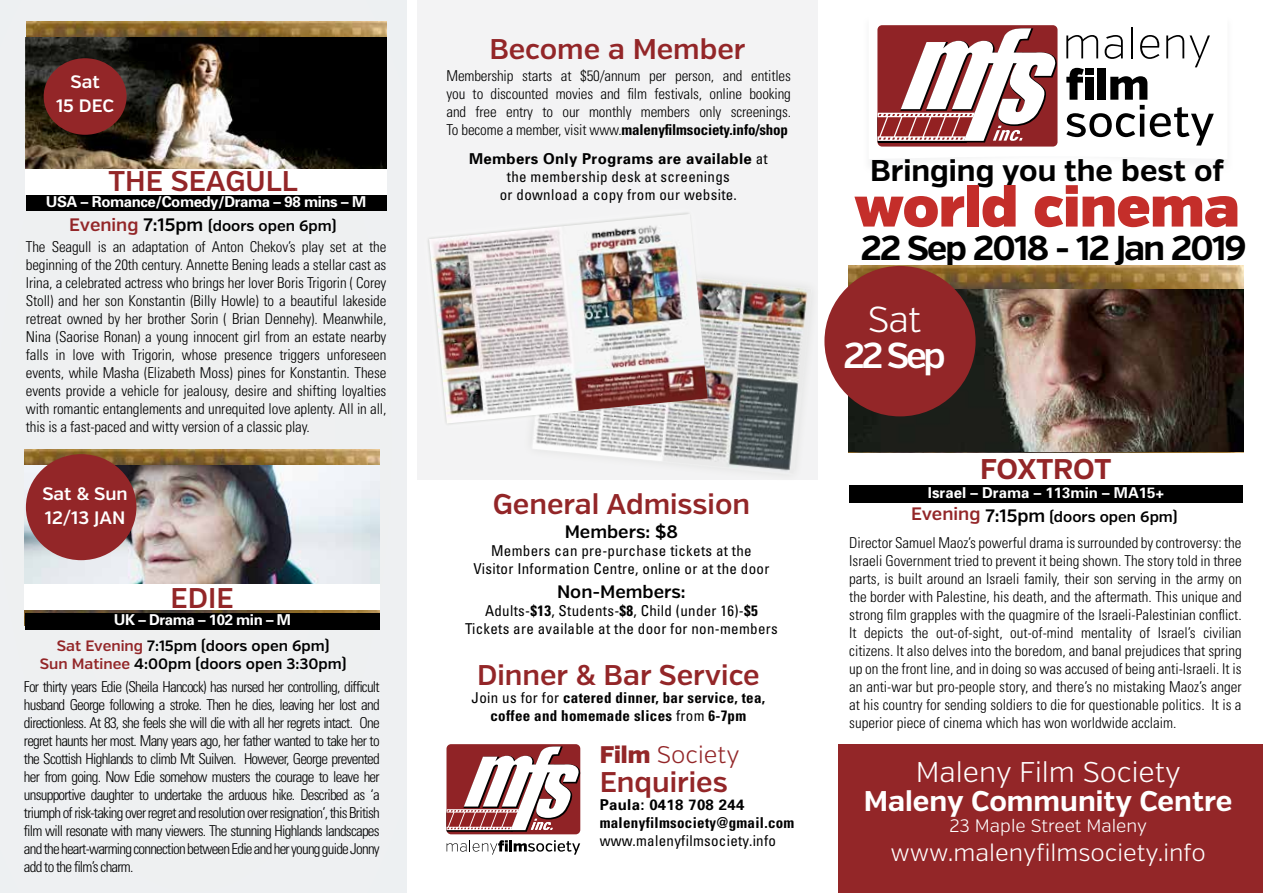
<style>
.page{position:relative;width:1263px;height:893px;background:#fff}
.page>*{position:absolute;margin:0;border:0;box-sizing:border-box;transform-origin:0 0}
.t1{font:57px "Verb Ultra";color:#c42e2a}
.t2{font:600 36px "Verb";color:#fff}
.t3{font:300 36px "Verb";color:#fff}
.t4{font:700 34.5px "Verb";letter-spacing:-.05em;color:#000}
.t5{font:700 30px "Verb";color:#000}
.t6{font:600 28.5px "Verb";color:#932628}
.t7{font:700 28.5px "Verb";color:#fff}
.t8{font:300 28.5px "Verb";color:#fff}
.t9{font:700 28.5px "Verb";letter-spacing:-.01em;color:#932628}
.t10{font:300 24px "Verb";color:#fff}
.t11{font:300 24px "Verb";color:#932628}
.t12{font:600 18px/24px "Verb";color:#fff}
.t13{font:600 18px "Verb";color:#000}
.t14{font:300 18px "Verb";color:#fff}
.t15{font:300 condensed 15px/18px "Univers";letter-spacing:-.01em;color:#000;text-align:justify}
.t16{font:condensed 15px/18px "Univers";letter-spacing:.02em;color:#000;text-align:center}
.t17{font:600 15px/18px "Verb";color:#000;text-align:center}
.t18{font:700 condensed 15px/18px "Univers";letter-spacing:.02em;color:#000;text-align:center}
.t19{font:700 15px "Univers";letter-spacing:-.03em;color:#fff}
.t20{font:700 15px "Univers";color:#fff}
.t21{font:700 15px "Univers";letter-spacing:.02em;color:#000}
.s1{font-size:18px;color:#932628}
.s2{font-size:18px}
.s3{color:#932628}
.s4{font-weight:700}
.s5{font-weight:700;font-stretch:normal}
.s6{font-weight:400}
.s7{font-weight:900}
</style>
<div class="page">
<div style="left:417px;top:0;width:400px;height:480px;background:#f3f3f4"></div>
<div style="left:0;top:0;width:407px;height:893px;background:#eef0f1"></div>
<img style="left:24px;top:450px;width:355px;height:176px">
<img style="left:25px;top:466px;width:354px;height:119px">
<div style="left:24px;top:585px;width:355px;height:25px;background:#fff"></div>
<div style="left:838px;top:744px;width:425px;height:149px;background:#932628"></div>
<div style="left:877px;top:25px;width:180px;height:122px;background:#902326;border-radius:5px"></div>
<hr style="left:1131px;top:27px;width:2px;height:31px;background:#000">
<svg style="left:1066px;top:35px;width:148px;height:111px"></svg>
<svg style="left:877px;top:28px;width:180px;height:115px"></svg>
<div style="left:446px;top:744px;width:134px;height:90px;background:#902326;border-radius:5px"></div>
<svg style="left:447px;top:840px;width:133px;height:15px"></svg>
<svg style="left:446px;top:746px;width:134px;height:86px"></svg>
<img style="left:848px;top:266px;width:395px;height:187px">
<img style="left:848px;top:289px;width:395px;height:163px">
<img style="left:536px;top:279px;width:273px;height:193px">
<svg style="left:532px;top:278px;width:187px;height:157px"></svg>
<svg style="left:428px;top:213px;width:283px;height:214px"></svg>
<img style="left:429px;top:214px;width:279px;height:210px">
<div style="left:849px;top:486px;width:394px;height:17px;background:#000"></div>
<hr style="left:420px;top:58px;width:2px;height:774px;background:#545555">
<img style="left:26px;top:21px;width:360px;height:16px">
<img style="left:26px;top:37px;width:360px;height:132px">
<div style="left:25px;top:169px;width:361px;height:26px;background:#fff"></div>
<div style="left:26px;top:195px;width:360px;height:16px;background:#000"></div>
<div style="left:25px;top:613px;width:355px;height:16px;background:#000"></div>
<div style="left:44px;top:58px;width:83px;height:77px;background:#932628;border-radius:50%"></div>
<div style="left:26px;top:454px;width:110px;height:106px;background:#932628;border-radius:50%"></div>
<div style="left:824px;top:266px;width:151px;height:150px;background:#932628;border-radius:50%"></div>
<p class="t12" style="left:71px;top:70px;width:63px">Sat Sat</p>
<p class="t12" style="left:56px;top:94px;width:60px">15 DEC</p>
<h3 class="t6" style="left:109px;top:163px;width:191px">THE SEAGULL</h3>
<p class="t19" style="left:46px;top:193px;width:322px">USA – Romance/Comedy/Drama – 98 mins – M</p>
<p class="t17" style="left:69px;top:217px;width:269px"><span class="s1">Evening</span> <span class="s2">7:15pm</span> (doors open 6pm)</p>
<p class="t15" style="left:26px;top:237px;width:362px">The Seagull is an adaptation of Anton Chekov’s play set at the beginning of the 20th century. Annette Bening leads a stellar cast as Irina, a celebrated actress who brings her lover Boris Trigorin ( Corey Stoll) and her son Konstantin (Billy Howle) to a beautiful lakeside retreat owned by her brother Sorin ( Brian Dennehy). Meanwhile, Nina (Saorise Ronan) a young innocent girl from an estate nearby falls in love with Trigorin, whose presence triggers unforeseen events, while Masha (Elizabeth Moss) pines for Konstantin. These events provide a vehicle for jealousy, desire and shifting loyalties with romantic entanglements and unrequited love aplenty. All in all, this is a fast-paced and witty version of a classic play.</p>
<p class="t12" style="left:42px;top:482px;width:87px">Sat &amp; Sun<br>12/13 JAN</p>
<h3 class="t6" style="left:170px;top:581px;width:65px">EDIE</h3>
<p class="t19" style="left:114px;top:610px;width:179px">UK – Drama – 102 min – M</p>
<p class="t17" style="left:40px;top:637px;width:308px"><span class="s3">Sat Evening</span> 7:15pm (doors open 6pm)<br><span class="s3">Sun Matinee</span> 4:00pm (doors open 3:30pm)</p>
<p class="t15" style="left:24px;top:678px;width:357px">For thirty years Edie (Sheila Hancock) has nursed her controlling, difficult husband George following a stroke. Then he dies, leaving her lost and directionless. At 83, she feels she will die with all her regrets intact. One regret haunts her most. Many years ago, her father wanted to take her to the Scottish Highlands to climb Mt Suilven. However, George prevented her from going. Now Edie somehow musters the courage to leave her unsupportive daughter to undertake the arduous hike. Described as ‘a triumph of risk-taking over regret and resolution over resignation’, this British film will resonate with many viewers. The stunning Highlands landscapes and the heart-warming connection between Edie and her young guide Jonny add to the film’s charm.</p>
<h3 class="t6" style="left:489px;top:32px;width:258px">Become a Member</h3>
<p class="t15" style="left:446px;top:67px;width:346px">Membership starts at $50/annum per person, and entitles you to discounted movies and film festivals, online booking and free entry to our monthly members only screenings.<br>To become a member, visit www.<span class="s4">malenyfilmsociety.info/shop</span></p>
<p class="t16" style="left:469px;top:150px;width:300px"><span class="s5">Members Only Programs are available</span> at the membership desk at screenings<br>or download a copy from our website.</p>
<h3 class="t6" style="left:493px;top:486px;width:259px">General Admission</h3>
<p class="t13" style="left:565px;top:520px;width:115px">Members: $8</p>
<p class="t16" style="left:474px;top:541px;width:297px">Members can pre-purchase tickets at the<br>Visitor Information Centre, online or at the door</p>
<p class="t13" style="left:557px;top:580px;width:130px">Non-Members:</p>
<p class="t16" style="left:465px;top:601px;width:314px">Adults-<span class="s4">$13</span>, Students-<span class="s4">$8</span>, Child (under 16)-<span class="s4">$5<br></span>Tickets are available at the door for non-members</p>
<h3 class="t6" style="left:477px;top:657px;width:284px">Dinner &amp; Bar Service</h3>
<p class="t18" style="left:472px;top:688px;width:295px"><span class="s6">Join us for for</span> catered dinner, bar service, tea, coffee and homemade slices <span class="s6">from</span> 6-7pm</p>
<h3 class="t11" style="left:600px;top:741px;width:141px"><span class="s7">Film</span> Society</h3>
<h3 class="t6" style="left:600px;top:765px;width:130px">Enquiries</h3>
<p class="t21" style="left:600px;top:795px;width:146px">Paula: 0418 708 244</p>
<p class="t18" style="left:600px;top:813px;width:196px">malenyfilmsociety@gmail.com</p>
<p class="t16" style="left:600px;top:831px;width:178px">www.malenyfilmsociety.info</p>
<h3 class="t5" style="left:870px;top:152px;width:355px">Bringing you the best of</h3>
<h1 class="t1" style="left:854px;top:172px;width:387px">world cinema</h1>
<h3 class="t4" style="left:861px;top:227px;width:387px">22 Sep 2018 - 12 Jan 2019</h3>
<h2 class="t3" style="left:868px;top:298px;width:55px">Sat</h2>
<h2 class="t2" style="left:843px;top:334px;width:104px">22 Sep</h2>
<h3 class="t9" style="left:980px;top:451px;width:133px">FOXTROT</h3>
<p class="t20" style="left:928px;top:483px;width:238px">Israel – Drama – 113min – MA15+</p>
<p class="t17" style="left:911px;top:508px;width:268px"><span class="s1">Evening</span> <span class="s2">7:15pm</span> (doors open 6pm)</p>
<p class="t15" style="left:849px;top:534px;width:394px">Director Samuel Maoz’s powerful drama is surrounded by controversy: the Israeli Government tried to prevent it being shown. The story told in three parts, is built around an Israeli family, their son serving in the army on the border with Palestine, his death, and the aftermath. This unique and strong film grapples with the quagmire of the Israeli-Palestinian conflict.<br>It depicts the out-of-sight, out-of-mind mentality of Israel’s civilian citizens. It also delves into the boredom, and banal prejudices that spring up on the front line, and in doing so was accused of being anti-Israeli. It is an anti-war but pro-people story, and there’s no mistaking Maoz’s anger at his country for sending soldiers to die for questionable politics. It is a superior piece of cinema which has won worldwide acclaim.</p>
<h3 class="t8" style="left:916px;top:755px;width:267px">Maleny Film Society</h3>
<h3 class="t7" style="left:864px;top:783px;width:370px">Maleny Community Centre</h3>
<p class="t14" style="left:949px;top:815px;width:199px">23 Maple Street Maleny</p>
<h3 class="t10" style="left:890px;top:838px;width:317px">www.malenyfilmsociety.info</h3>
</div>
